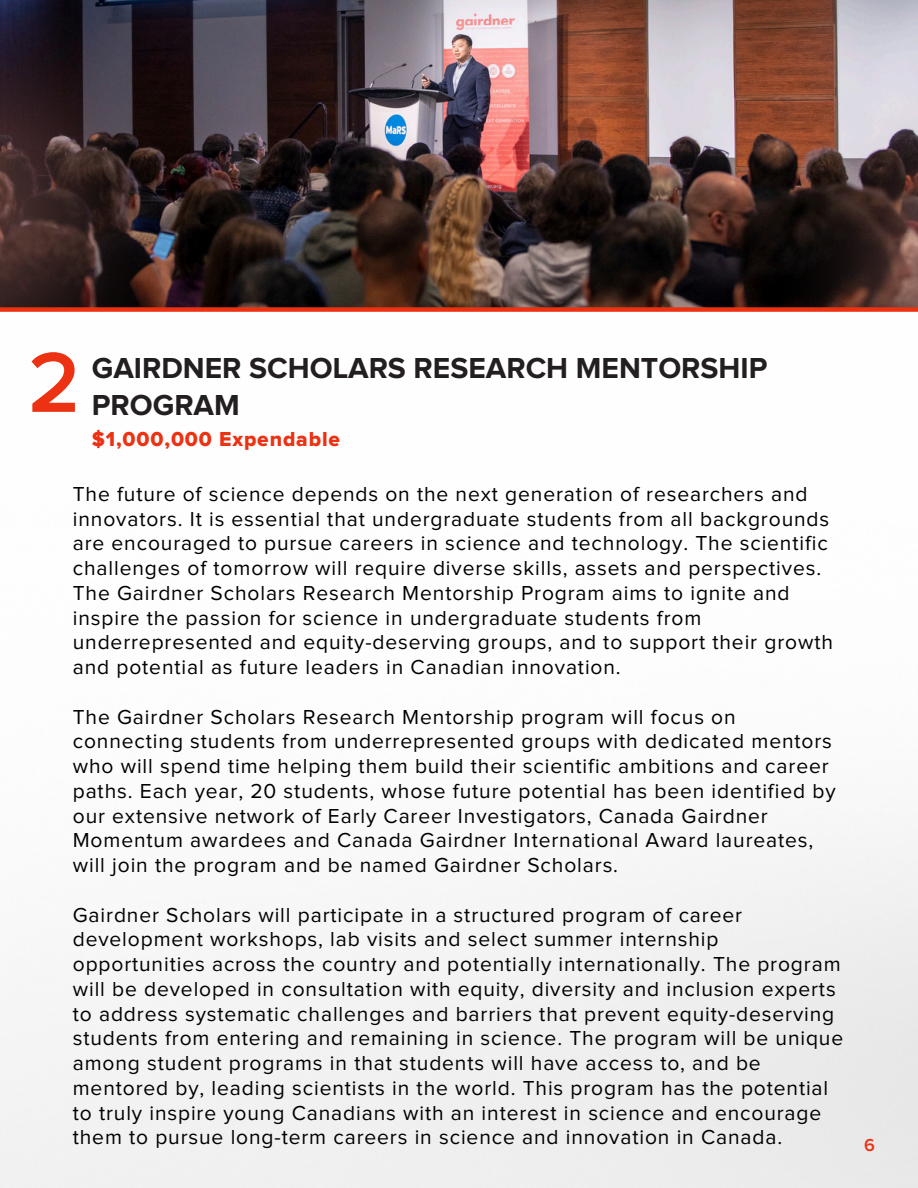
<style>
.page{position:relative;width:918px;height:1188px;background:#fff}
.page>*{position:absolute;margin:0;border:0;box-sizing:border-box;transform-origin:0 0}
.t1{font:600 88.2px "Proxima Nova";color:#ed3113}
.t2{font:700 30px/37.2px "Proxima Nova";color:#231f20}
.t3{font:21px/24.8px "Proxima Nova";letter-spacing:.04em;color:#000}
.t4{font:21px "Proxima Nova Extrabld";letter-spacing:.04em;color:#ed3113}
.t5{font:600 18px "Proxima Nova";color:#ed3113}
</style>
<div class="page">
<img style="left:222px;top:0;width:696px;height:307px">
<img style="left:744px;top:41px;width:174px;height:266px">
<img style="left:0;top:0;width:222px;height:307px">
<div style="left:0;top:307px;width:918px;height:5px;background:#ed3113"></div>
<h2 class="t1" style="left:28px;top:342px;width:54px">2</h2>
<p class="t2" style="left:92px;top:350px;width:677px">GAIRDNER SCHOLARS RESEARCH MENTORSHIP<br>PROGRAM</p>
<p class="t4" style="left:92px;top:430px;width:250px">$1,000,000 Expendable</p>
<p class="t3" style="left:73px;top:482px;width:762px">The future of science depends on the next generation of researchers and innovators. It is essential that undergraduate students from all backgrounds are encouraged to pursue careers in science and technology. The scientific challenges of tomorrow will require diverse skills, assets and perspectives.<br>The Gairdner Scholars Research Mentorship Program aims to ignite and inspire the passion for science in undergraduate students from underrepresented and equity-deserving groups, and to support their growth and potential as future leaders in Canadian innovation.</p>
<p class="t3" style="left:73px;top:705px;width:764px">The Gairdner Scholars Research Mentorship program will focus on connecting students from underrepresented groups with dedicated mentors who will spend time helping them build their scientific ambitions and career paths. Each year, 20 students, whose future potential has been identified by our extensive network of Early Career Investigators, Canada Gairdner Momentum awardees and Canada Gairdner International Award laureates, will join the program and be named Gairdner Scholars.</p>
<p class="t3" style="left:73px;top:903px;width:772px">Gairdner Scholars will participate in a structured program of career development workshops, lab visits and select summer internship opportunities across the country and potentially internationally. The program will be developed in consultation with equity, diversity and inclusion experts to address systematic challenges and barriers that prevent equity-deserving students from entering and remaining in science. The program will be unique among student programs in that students will have access to, and be mentored by, leading scientists in the world. This program has the potential to truly inspire young Canadians with an interest in science and encourage them to pursue long-term careers in science and innovation in Canada.</p>
<h1 class="t5" style="left:864px;top:1137px;width:12px">6</h1>
</div>
